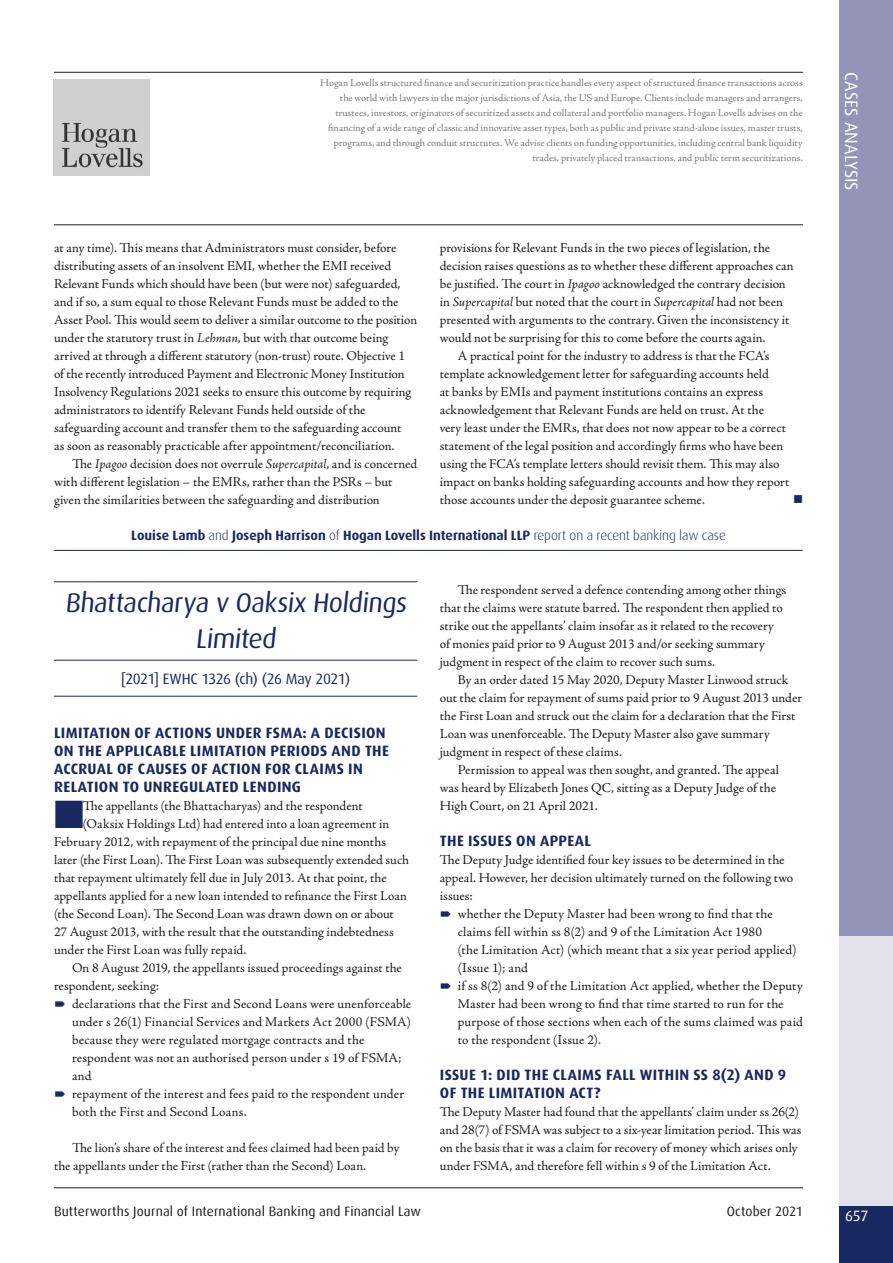
<style>
.page{position:relative;width:893px;height:1263px;background:#fff}
.page>*{position:absolute;margin:0;border:0;box-sizing:border-box;transform-origin:0 0}
.t1{font:39.45px "Zapf Dingbats Std";color:#1a2861}
.t2{font:27px/36px "Dax";color:#1a2861;text-align:center}
.t3{font:18px "Dax";letter-spacing:.005em;color:#fff}
.t4{font:700 15px/18px "Dax";letter-spacing:.025em;color:#1a2861}
.t5{font:15px "Dax";letter-spacing:-.03em;color:#1a2861}
.t6{font:15px "Dax";color:#fff}
.t7{font:13.5px/18px "Adobe Jenson Pro";color:#1d1d1b}
.t8{font:700 13.5px "Dax";color:#1a2861}
.t9{font:13.5px "Dax";letter-spacing:.01em;color:#1d1d1b}
.t10{font:13.5px "Adobe Jenson Pro";letter-spacing:.02em;color:#1d1d1b}
.t11{font:10.5px/15px "Adobe Jenson Pro";color:#7c7b7b;text-align:right}
.s1{font-style:italic}
.s2{font-weight:300}
</style>
<div class="page">
<hr style="left:54px;top:582px;width:363px;height:1px;background:#1a2861">
<hr style="left:54px;top:660px;width:363px;height:1px;background:#1a2861">
<hr style="left:54px;top:696px;width:363px;height:1px;background:#1a2861">
<hr style="left:54px;top:550px;width:749px;height:1px;background:#1a2861">
<div style="left:839px;top:1206px;width:54px;height:57px;background:#1a2861"></div>
<hr style="left:54px;top:72px;width:749px;height:1px;background:#1d1d1b">
<hr style="left:54px;top:1188px;width:749px;height:1px;background:#1d1d1b">
<div style="left:839px;top:0;width:54px;height:936px;background:#9494b8"></div>
<div style="left:839px;top:936px;width:54px;height:270px;background:#e2e2ed"></div>
<hr style="left:54px;top:225px;width:749px;height:1px;background:#1d1d1b">
<img style="left:54px;top:80px;width:96px;height:96px">
<p class="t11" style="left:320px;top:77px;width:484px">Hogan Lovells structured finance and securitization practice handles every aspect of structured finance transactions across the world with lawyers in the major jurisdictions of Asia, the US and Europe. Clients include managers and arrangers, trustees, investors, originators of securitized assets and collateral and portfolio managers. Hogan Lovells advises on the financing of a wide range of classic and innovative asset types, both as public and private stand-alone issues, master trusts, programs, and through conduit structures. We advise clients on funding opportunities, including central bank liquidity trades, privately placed transactions, and public term securitizations.</p>
<p class="t7" style="left:54px;top:240px;width:365px">at any time). This means that Administrators must consider, before distributing assets of an insolvent EMI, whether the EMI received Relevant Funds which should have been (but were not) safeguarded, and if so, a sum equal to those Relevant Funds must be added to the Asset Pool. This would seem to deliver a similar outcome to the position under the statutory trust in <span class="s1">Lehman</span>, but with that outcome being arrived at through a different statutory (non-trust) route. Objective 1 of the recently introduced Payment and Electronic Money Institution Insolvency Regulations 2021 seeks to ensure this outcome by requiring administrators to identify Relevant Funds held outside of the safeguarding account and transfer them to the safeguarding account<br>as soon as reasonably practicable after appointment/reconciliation.</p>
<p class="t7" style="left:54px;top:456px;width:365px;text-indent:18px">The <span class="s1">Ipagoo</span> decision does not overrule <span class="s1">Supercapital</span>, and is concerned with different legislation – the EMRs, rather than the PSRs – but given the similarities between the safeguarding and distribution</p>
<p class="t7" style="left:440px;top:240px;width:332px">provisions for Relevant Funds in the two pieces of legislation, the</p>
<p class="t7" style="left:440px;top:258px;width:355px">decision raises questions as to whether these different approaches can</p>
<p class="t7" style="left:440px;top:276px;width:347px">be justified. The court in <span class="s1">Ipagoo</span> acknowledged the contrary decision</p>
<p class="t7" style="left:440px;top:294px;width:345px">in <span class="s1">Supercapital</span> but noted that the court in <span class="s1">Supercapital</span> had not been</p>
<p class="t7" style="left:440px;top:312px;width:351px">presented with arguments to the contrary. Given the inconsistency it</p>
<p class="t7" style="left:440px;top:330px;width:327px">would not be surprising for this to come before the courts again.</p>
<p class="t7" style="left:458px;top:348px;width:313px">A practical point for the industry to address is that the FCA’s</p>
<p class="t7" style="left:440px;top:366px;width:330px">template acknowledgement letter for safeguarding accounts held</p>
<p class="t7" style="left:440px;top:384px;width:325px">at banks by EMIs and payment institutions contains an express</p>
<p class="t7" style="left:440px;top:402px;width:326px">acknowledgement that Relevant Funds are held on trust. At the</p>
<p class="t7" style="left:440px;top:420px;width:348px">very least under the EMRs, that does not now appear to be a correct</p>
<p class="t7" style="left:440px;top:438px;width:345px">statement of the legal position and accordingly firms who have been</p>
<p class="t7" style="left:440px;top:456px;width:341px">using the FCA’s template letters should revisit them. This may also</p>
<p class="t7" style="left:440px;top:474px;width:351px">impact on banks holding safeguarding accounts and how they report</p>
<p class="t7" style="left:440px;top:492px;width:267px">those accounts under the deposit guarantee scheme.</p>
<p class="t8" style="left:131px;top:529px;width:596px">Louise Lamb <span class="s2">and</span> Joseph Harrison <span class="s2">of</span> Hogan Lovells International LLP <span class="s2">report on a recent banking law case</span></p>
<h2 class="t2" style="left:65px;top:587px;width:346px">Bhattacharya v Oaksix Holdings<br>Limited</h2>
<p class="t5" style="left:121px;top:672px;width:230px">[2021] EWHC 1326 (ch) (26 May 2021)</p>
<p class="t4" style="left:54px;top:725px;width:336px">LIMITATION OF ACTIONS UNDER FSMA: A DECISION ON THE APPLICABLE LIMITATION PERIODS AND THE ACCRUAL OF CAUSES OF ACTION FOR CLAIMS IN RELATION TO UNREGULATED LENDING</p>
<h1 class="t1" style="left:54px;top:791px;width:31px">■</h1>
<p class="t7" style="left:83px;top:798px;width:282px">The appellants (the Bhattacharyas) and the respondent</p>
<p class="t7" style="left:83px;top:816px;width:308px">(Oaksix Holdings Ltd) had entered into a loan agreement in</p>
<p class="t7" style="left:54px;top:834px;width:334px">February 2012, with repayment of the principal due nine months</p>
<p class="t7" style="left:54px;top:852px;width:357px">later (the First Loan). The First Loan was subsequently extended such</p>
<p class="t7" style="left:54px;top:870px;width:334px">that repayment ultimately fell due in July 2013. At that point, the</p>
<p class="t7" style="left:54px;top:888px;width:355px">appellants applied for a new loan intended to refinance the First Loan</p>
<p class="t7" style="left:54px;top:906px;width:341px">(the Second Loan). The Second Loan was drawn down on or about</p>
<p class="t7" style="left:54px;top:924px;width:341px">27 August 2013, with the result that the outstanding indebtedness</p>
<p class="t7" style="left:54px;top:942px;width:194px">under the First Loan was fully repaid.</p>
<p class="t7" style="left:72px;top:960px;width:331px">On 8 August 2019, the appellants issued proceedings against the</p>
<p class="t7" style="left:54px;top:978px;width:107px">respondent, seeking:</p>
<p class="t7" style="left:72px;top:996px;width:341px">declarations that the First and Second Loans were unenforceable</p>
<p class="t10" style="left:72px;top:1016px;width:340px">under s 26(1) Financial Services and Markets Act 2000 (FSMA)</p>
<p class="t7" style="left:72px;top:1032px;width:294px">because they were regulated mortgage contracts and the</p>
<p class="t7" style="left:72px;top:1050px;width:331px">respondent was not an authorised person under s 19 of FSMA;</p>
<p class="t7" style="left:72px;top:1068px;width:21px">and</p>
<p class="t7" style="left:72px;top:1086px;width:334px">repayment of the interest and fees paid to the respondent under</p>
<p class="t7" style="left:72px;top:1104px;width:176px">both the First and Second Loans.</p>
<p class="t7" style="left:54px;top:1140px;width:347px;text-indent:18px">The lion’s share of the interest and fees claimed had been paid by the appellants under the First (rather than the Second) Loan.</p>
<p class="t7" style="left:440px;top:582px;width:348px;text-indent:18px">The respondent served a defence contending among other things that the claims were statute barred. The respondent then applied to strike out the appellants’ claim insofar as it related to the recovery of monies paid prior to 9 August 2013 and/or seeking summary judgment in respect of the claim to recover such sums.</p>
<p class="t7" style="left:458px;top:672px;width:332px">By an order dated 15 May 2020, Deputy Master Linwood struck</p>
<p class="t7" style="left:440px;top:690px;width:364px">out the claim for repayment of sums paid prior to 9 August 2013 under</p>
<p class="t7" style="left:440px;top:708px;width:357px">the First Loan and struck out the claim for a declaration that the First</p>
<p class="t7" style="left:440px;top:726px;width:332px">Loan was unenforceable. The Deputy Master also gave summary</p>
<p class="t7" style="left:440px;top:744px;width:184px">judgment in respect of these claims.</p>
<p class="t7" style="left:458px;top:762px;width:323px">Permission to appeal was then sought, and granted. The appeal</p>
<p class="t7" style="left:440px;top:780px;width:338px">was heard by Elizabeth Jones QC, sitting as a Deputy Judge of the</p>
<p class="t7" style="left:440px;top:798px;width:159px">High Court, on 21 April 2021.</p>
<p class="t4" style="left:440px;top:833px;width:153px">THE ISSUES ON APPEAL</p>
<p class="t7" style="left:440px;top:852px;width:346px">The Deputy Judge identified four key issues to be determined in the</p>
<p class="t7" style="left:440px;top:870px;width:355px">appeal. However, her decision ultimately turned on the following two</p>
<p class="t7" style="left:440px;top:888px;width:35px">issues:</p>
<p class="t7" style="left:458px;top:906px;width:316px">whether the Deputy Master had been wrong to find that the</p>
<p class="t7" style="left:458px;top:924px;width:306px">claims fell within ss 8(2) and 9 of the Limitation Act 1980</p>
<p class="t7" style="left:458px;top:942px;width:340px">(the Limitation Act) (which meant that a six year period applied)</p>
<p class="t7" style="left:458px;top:960px;width:72px">(Issue 1); and</p>
<p class="t7" style="left:458px;top:978px;width:347px">if ss 8(2) and 9 of the Limitation Act applied, whether the Deputy</p>
<p class="t7" style="left:458px;top:996px;width:327px">Master had been wrong to find that time started to run for the</p>
<p class="t7" style="left:458px;top:1014px;width:347px">purpose of those sections when each of the sums claimed was paid</p>
<p class="t7" style="left:458px;top:1032px;width:145px">to the respondent (Issue 2).</p>
<p class="t4" style="left:440px;top:1067px;width:348px">ISSUE 1: DID THE CLAIMS FALL WITHIN SS 8(2) AND 9<br>OF THE LIMITATION ACT?</p>
<p class="t7" style="left:440px;top:1104px;width:363px">The Deputy Master had found that the appellants’ claim under ss 26(2) and 28(7) of FSMA was subject to a six-year limitation period. This was on the basis that it was a claim for recovery of money which arises only under FSMA, and therefore fell within s 9 of the Limitation Act.</p>
<p class="t9" style="left:54px;top:1206px;width:368px">Butterworths Journal of International Banking and Financial Law</p>
<p class="t9" style="left:727px;top:1206px;width:78px">October 2021</p>
<h3 class="t3" style="left:859px;top:72px;width:120px;rotate:90deg">CASES ANALYSIS</h3>
<p class="t6" style="left:845px;top:1209px;width:25px">657</p>
</div>
